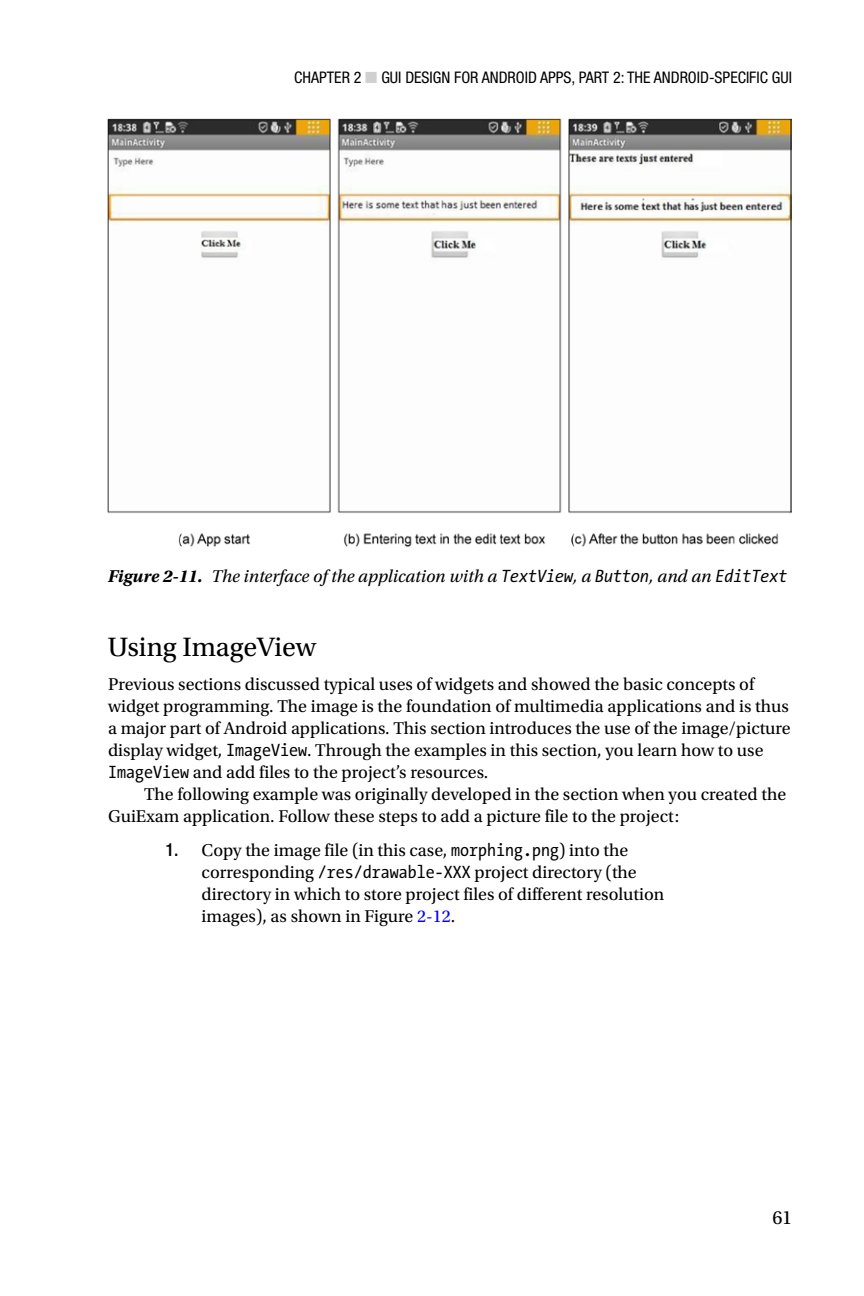
<style>
.page{position:relative;width:864px;height:1296px;background:#fff}
.page>*{position:absolute;margin:0;border:0;box-sizing:border-box;transform-origin:0 0}
.t1{font:28px "Utopia Std";color:#000}
.t2{font:20px "Utopia Std";color:#000}
.t3{font:18px/22px "Utopia Std";color:#000}
.t4{font:italic 18px "Utopia Std";color:#000}
.t5{font:condensed 16px "Helvetica Neue";color:#000}
.s1{color:#cfd0d0}
.s2{font-weight:700}
.s3{font-family:"The Sans Mono Con Normal"}
.s4{font-family:"Helvetica Neue";font-weight:500;font-stretch:condensed}
.s5{color:#00f}
</style>
<div class="page">
<img style="left:108px;top:118px;width:684px;height:428px">
<p class="t5" style="left:294px;top:69px;width:499px">CHAPTER 2 <span class="s1">■</span> GUI DESIGN FOR ANDROID APPS, PART 2: THE ANDROID-SPECI FIC GUI</p>
<p class="t4" style="left:108px;top:566px;width:681px"><span class="s2">Figure 2-11.</span> The interface of the application with a <span class="s3">TextView</span>, a <span class="s3">Button</span>, and an <span class="s3">EditText</span></p>
<h1 class="t1" style="left:108px;top:632px;width:210px">Using ImageView</h1>
<p class="t3" style="left:108px;top:674px;width:684px">Previous sections discussed typical uses of widgets and showed the basic concepts of widget programming. The image is the foundation of multimedia applications and is thus a major part of Android applications. This section introduces the use of the image/picture display widget, <span class="s3">ImageView</span>. Through the examples in this section, you learn how to use <span class="s3">ImageView</span> and add files to the project’s resources.</p>
<p class="t3" style="left:108px;top:784px;width:680px;text-indent:36px">The following example was originally developed in the section when you created the<br>GuiExam application. Follow these steps to add a picture file to the project:</p>
<p class="t3" style="left:202px;top:840px;width:464px;text-indent:-36px"><span class="s4">1.</span> Copy the image file (in this case, <span class="s3">morphing.png</span>) into the corresponding <span class="s3">/res/drawable-XXX</span> project directory (the directory in which to store project files of different resolution images), as shown in Figure <span class="s5">2-12</span>.</p>
<p class="t2" style="left:773px;top:1207px;width:21px">61</p>
</div>
